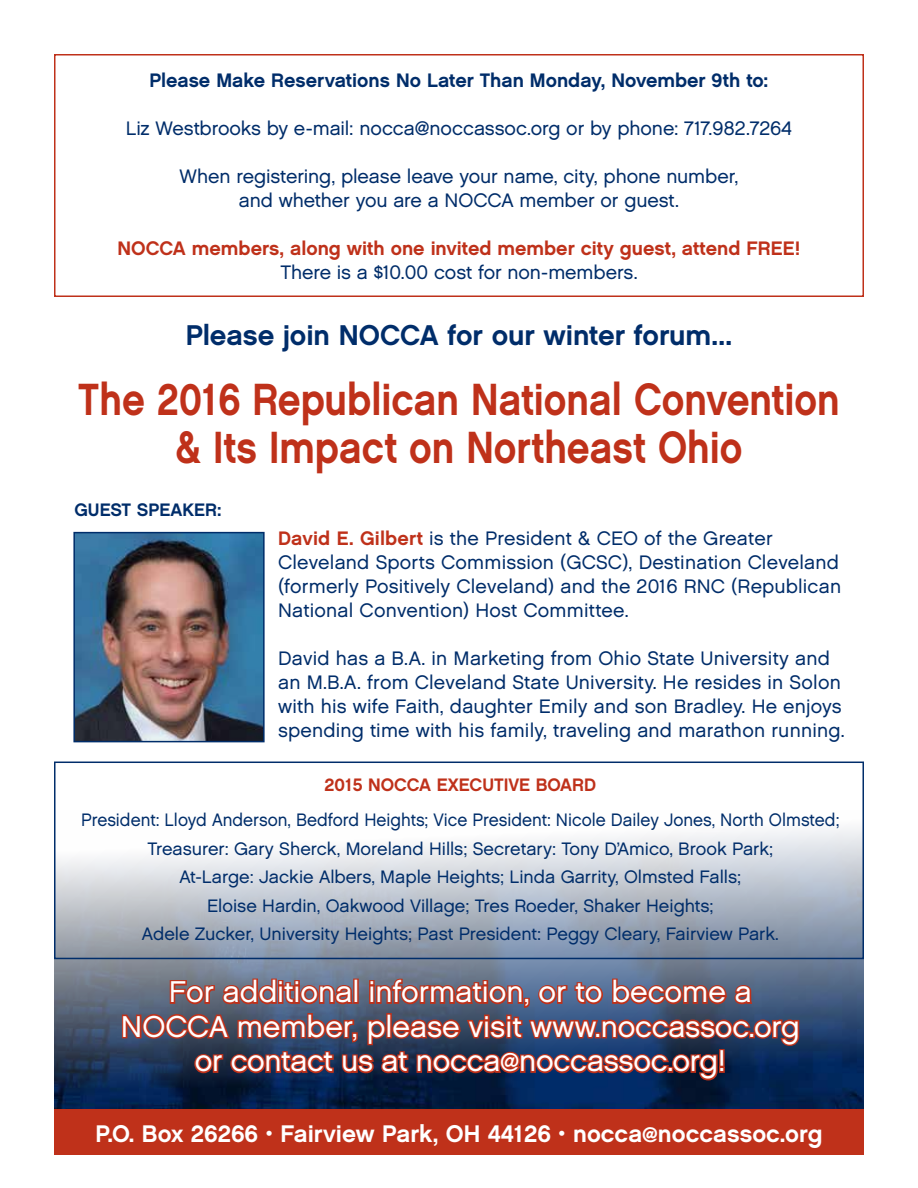
<style>
.page{position:relative;width:918px;height:1188px;background:#fff}
.page>*{position:absolute;margin:0;border:0;box-sizing:border-box;transform-origin:0 0}
.t1{font:45px/48px "Chalet New York Nineteen Sixty";color:#bf311a;text-align:center;scale:.87 1}
.t2{font:30px/34.5px "Chalet London Nineteen Sixty";color:#fff;text-align:center}
.t3{font:28.5px "Chalet New York Nineteen Sixty";letter-spacing:-.005em;color:#002d6a}
.t4{font:24px "Chalet New York Nineteen Sixty";color:#fff}
.t5{font:19.5px/24px "Chalet London Nineteen Sixty";letter-spacing:.01em;color:#002d6a}
.t6{font:19.5px "Chalet New York Nineteen Sixty";color:#bf311a}
.t7{font:19.5px "Chalet New York Nineteen Sixty";color:#002d6a}
.t8{font:18px/28.5px "Chalet London Nineteen Sixty";color:#002d6a;text-align:center;scale:.95 1}
.t9{font:18px "Chalet New York Nineteen Sixty";color:#bf311a}
.t10{font:18px "Chalet New York Nineteen Sixty";letter-spacing:.04em;color:#002d6a}
.s1{font-family:"Chalet New York Nineteen Sixty";color:#bf311a}
.s2{font-size:25.5px}
.s3{font-size:21px}
</style>
<div class="page">
<img style="left:54px;top:828px;width:810px;height:282px">
<svg style="left:120px;top:977px;width:681px;height:105px;background:#5f4151"></svg>
<div style="left:54px;top:54px;width:810px;height:243px;border:2px solid #bf311a"></div>
<img style="left:76px;top:535px;width:186px;height:204px">
<div style="left:73px;top:532px;width:192px;height:210px;border:2px solid #002d6a"></div>
<div style="left:54px;top:762px;width:810px;height:197px;border:2px solid #002d6a"></div>
<div style="left:54px;top:1110px;width:810px;height:45px;background:#bf311a"></div>
<p class="t7" style="left:150px;top:68px;width:620px">Please Make Reservations No Later Than Monday, November 9th to:</p>
<p class="t5" style="left:126px;top:116px;width:668px">Liz Westbrooks by e-mail: nocca@noccassoc.org or by phone: 717.982.7264</p>
<p class="t5" style="left:180px;top:164px;width:560px;text-align:center">When registering, please leave your name, city, phone number, and whether you are a NOCCA member or guest.</p>
<p class="t6" style="left:118px;top:236px;width:684px">NOCCA members, along with one invited member city guest, attend FREE !</p>
<p class="t5" style="left:280px;top:260px;width:359px">There is a $10.00 cost for non-members.</p>
<h3 class="t3" style="left:186px;top:317px;width:548px">Please join NOCCA for our winter forum...</h3>
<h1 class="t1" style="left:78px;top:375px;width:877px">The 2016 Republican National Convention &amp; Its Impact on Northeast Ohio</h1>
<p class="t10" style="left:75px;top:499px;width:148px">Guest Speaker:</p>
<p class="t5" style="left:278px;top:526px;width:565px"><span class="s1">David E. Gilbert</span> is the President &amp; CEO of the Greater Cleveland Sports Commission (GCSC), Destination Cleveland (formerly Positively Cleveland) and the 2016 RNC (Republican National Convention) Host Committee.</p>
<p class="t5" style="left:278px;top:646px;width:568px">David has a B.A. in Marketing from Ohio State University and an M.B.A. from Cleveland State University. He resides in Solon with his wife Faith, daughter Emily and son Bradley. He enjoys spending time with his family, traveling and marathon running.</p>
<p class="t9" style="left:324px;top:774px;width:236px">2015 NOCCA Executive Board</p>
<p class="t8" style="left:81px;top:806px;width:800px">President: Lloyd Anderson, Bedford Heights; Vice President: Nicole Dailey Jones, North Olmsted; Treasurer: Gary Sherck, Moreland Hills; Secretary: Tony D’Amico, Brook Park;<br>At-Large: Jackie Albers, Maple Heights; Linda Garrity, Olmsted Falls;<br>Eloise Hardin, Oakwood Village; Tres Roeder, Shaker Heights;<br>Adele Zucker, University Heights; Past President: Peggy Cleary, Fairview Park.</p>
<h2 class="t2" style="left:121px;top:975px;width:680px">For additional information, or to become a<br>NOCCA member, please visit www.noccassoc.org or contact us at nocca<span class="s2">@</span>noccassoc.org!</h2>
<p class="t4" style="left:96px;top:1119px;width:728px">P.O. Box 26266 • Fairview Park, OH 44126 • nocca<span class="s3">@</span>noccassoc.org</p>
</div>
